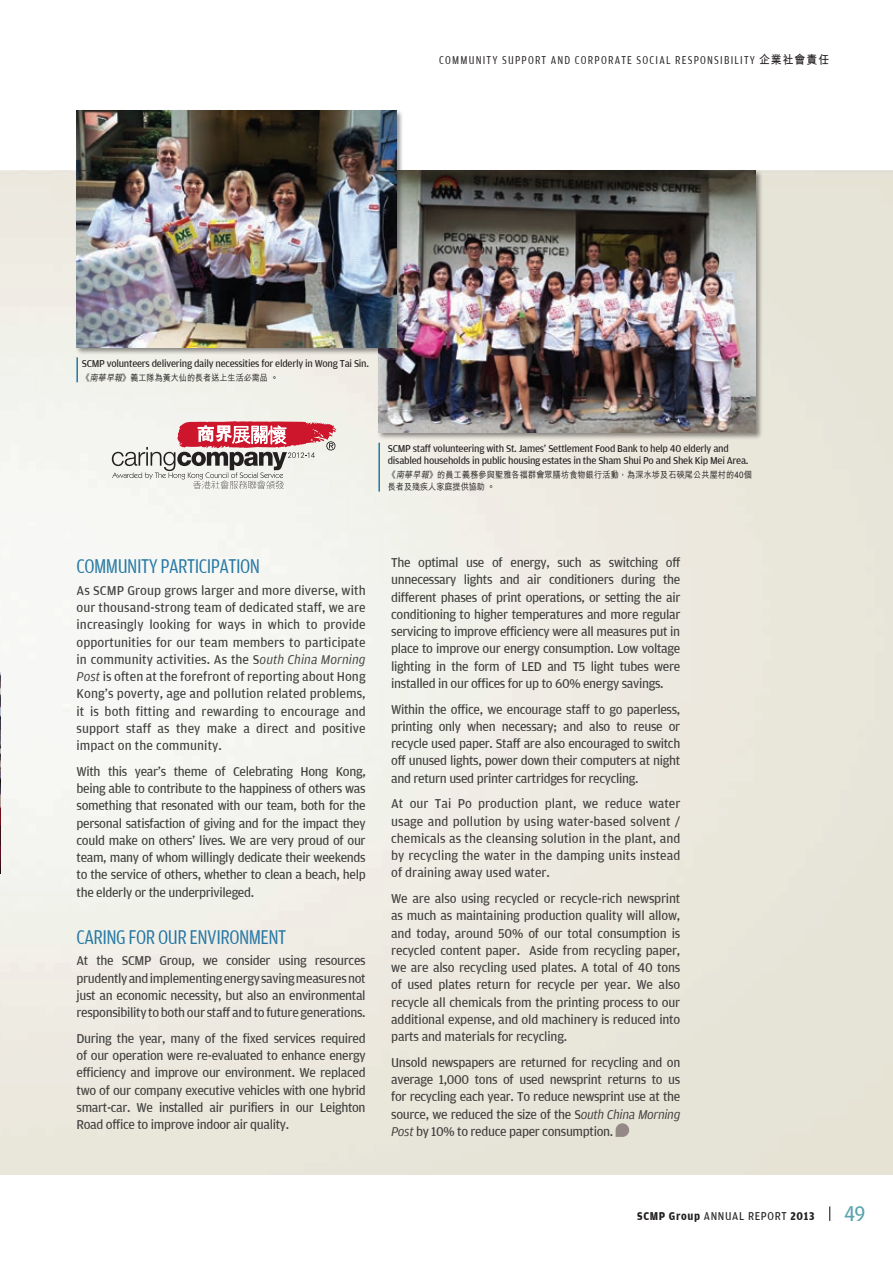
<style>
.page{position:relative;width:893px;height:1263px;background:#fff}
.page>*{position:absolute;margin:0;border:0;box-sizing:border-box;transform-origin:0 0}
.t1{font:22.5px "Amplitude";color:#5aa4ad;scale:.9 1}
.t2{font:21px "Amplitude Cond";letter-spacing:-.025em;color:#2477a3}
.t3{font:13.5px/17.2px "Amplitude";letter-spacing:-.025em;color:#3e3e3c;text-align:justify}
.t4{font:12px "Amplitude Cond";letter-spacing:.1em;color:#231f20}
.t5{font:700 12px "Amplitude";letter-spacing:.06em;color:#231f20;scale:.9 1}
.t6{font:10.5px/12px "Amplitude";letter-spacing:-.025em;color:#231f20}
.t7{font:500 9px/12px "M Hei HK";letter-spacing:.02em;color:#231f20;scale:.9 1}
.t8{font:500 9px "M Hei HK";color:#231f20;scale:.9 1}
.s1{font-family:"M Hei HK";font-weight:700}
.s2{font-style:italic}
.s3{font-weight:400}
</style>
<div class="page">
<img style="left:0;top:170px;width:893px;height:1005px">
<svg style="left:829px;top:1206px;width:1px;height:15px"></svg>
<svg style="left:616px;top:1123px;width:13px;height:14px"></svg>
<div style="left:377px;top:168px;width:386px;height:272px;background:#231f20;opacity:.5"></div>
<img style="left:378px;top:170px;width:378px;height:262px">
<div style="left:75px;top:109px;width:329px;height:246px;background:#231f20;opacity:.5"></div>
<img style="left:77px;top:111px;width:319px;height:236px">
<hr style="left:76px;top:357px;width:2px;height:25px;background:#2477a3">
<hr style="left:378px;top:443px;width:2px;height:49px;background:#2477a3">
<svg style="left:112px;top:421px;width:225px;height:68px"></svg>
<img style="left:0;top:672px;width:1px;height:201px">
<img style="left:0;top:929px;width:1px;height:196px">
<p class="t4" style="left:439px;top:54px;width:392px">COMMUNITY SUPPORT AND CORPORATE SOCIAL RESPONSIBILITY <span class="s1">企業社會責任</span></p>
<p class="t6" style="left:82px;top:357px;width:289px">SCMP volunteers delivering daily necessities for elderly in Wong Tai Sin.</p>
<p class="t8" style="left:82px;top:371px;width:220px">《<span class="s2">南華早報</span>》義工隊為黃大仙的長者送上生活必需品 。</p>
<p class="t6" style="left:388px;top:443px;width:362px">SCMP staff volunteering with St. James’ Settlement Food Bank to help 40 elderly and disabled households in public housing estates in the Sham Shui Po and Shek Kip Mei Area.</p>
<p class="t7" style="left:388px;top:468px;width:406px">《<span class="s2">南華早報</span>》的員工義務參與聖雅各福群會眾膳坊食物銀行活動，為深水埗及石硤尾公共屋村的40個長者及殘疾人家庭提供協助 。</p>
<h2 class="t2" style="left:77px;top:555px;width:185px">COMMUNITY PARTICIPATION</h2>
<p class="t3" style="left:77px;top:582px;width:291px">As SCMP Group grows larger and more diverse, with our thousand-strong team of dedicated staff, we are increasingly looking for ways in which to provide opportunities for our team members to participate in community activities. As the S<span class="s2">outh China Morning Post</span> is often at the forefront of reporting about Hong Kong’s poverty, age and pollution related problems, it is both fitting and rewarding to encourage and support staff as they make a direct and positive impact on the community.</p>
<p class="t3" style="left:77px;top:763px;width:291px">With this year’s theme of Celebrating Hong Kong, being able to contribute to the happiness of others was something that resonated with our team, both for the personal satisfaction of giving and for the impact they could make on others’ lives. We are very proud of our team, many of whom willingly dedicate their weekends to the service of others, whether to clean a beach, help the elderly or the underprivileged.</p>
<h2 class="t2" style="left:77px;top:925px;width:211px">CARING FOR OUR ENVIRONMENT</h2>
<p class="t3" style="left:77px;top:952px;width:291px">At the SCMP Group, we consider using resources prudently and implementing energy saving measures not just an economic necessity, but also an environmental responsibility to both our staff and to future generations.</p>
<p class="t3" style="left:77px;top:1030px;width:291px">During the year, many of the fixed services required of our operation were re-evaluated to enhance energy efficiency and improve our environment. We replaced two of our company executive vehicles with one hybrid smart-car. We installed air purifiers in our Leighton Road office to improve indoor air quality.</p>
<p class="t3" style="left:391px;top:554px;width:291px">The optimal use of energy, such as switching off unnecessary lights and air conditioners during the different phases of print operations, or setting the air conditioning to higher temperatures and more regular servicing to improve efficiency were all measures put in place to improve our energy consumption. Low voltage lighting in the form of LED and T5 light tubes were installed in our offices for up to 60% energy savings.</p>
<p class="t3" style="left:391px;top:700px;width:291px">Within the office, we encourage staff to go paperless, printing only when necessary; and also to reuse or recycle used paper. Staff are also encouraged to switch off unused lights, power down their computers at night and return used printer cartridges for recycling.</p>
<p class="t3" style="left:391px;top:795px;width:291px">At our Tai Po production plant, we reduce water usage and pollution by using water-based solvent / chemicals as the cleansing solution in the plant, and by recycling the water in the damping units instead of draining away used water.</p>
<p class="t3" style="left:391px;top:890px;width:291px">We are also using recycled or recycle-rich newsprint as much as maintaining production quality will allow, and today, around 50% of our total consumption is recycled content paper. Aside from recycling paper, we are also recycling used plates. A total of 40 tons of used plates return for recycle per year. We also recycle all chemicals from the printing process to our additional expense, and old machinery is reduced into parts and materials for recycling.</p>
<p class="t3" style="left:391px;top:1054px;width:291px">Unsold newspapers are returned for recycling and on average 1,000 tons of used newsprint returns to us for recycling each year. To reduce newsprint use at the source, we reduced the size of the S<span class="s2">outh China Morning Post</span> by 10% to reduce paper consumption.</p>
<p class="t5" style="left:637px;top:1209px;width:198px">SCMP Group <span class="s3">ANNUAL REPORT</span> 2013</p>
<h1 class="t1" style="left:844px;top:1201px;width:25px">49</h1>
</div>
